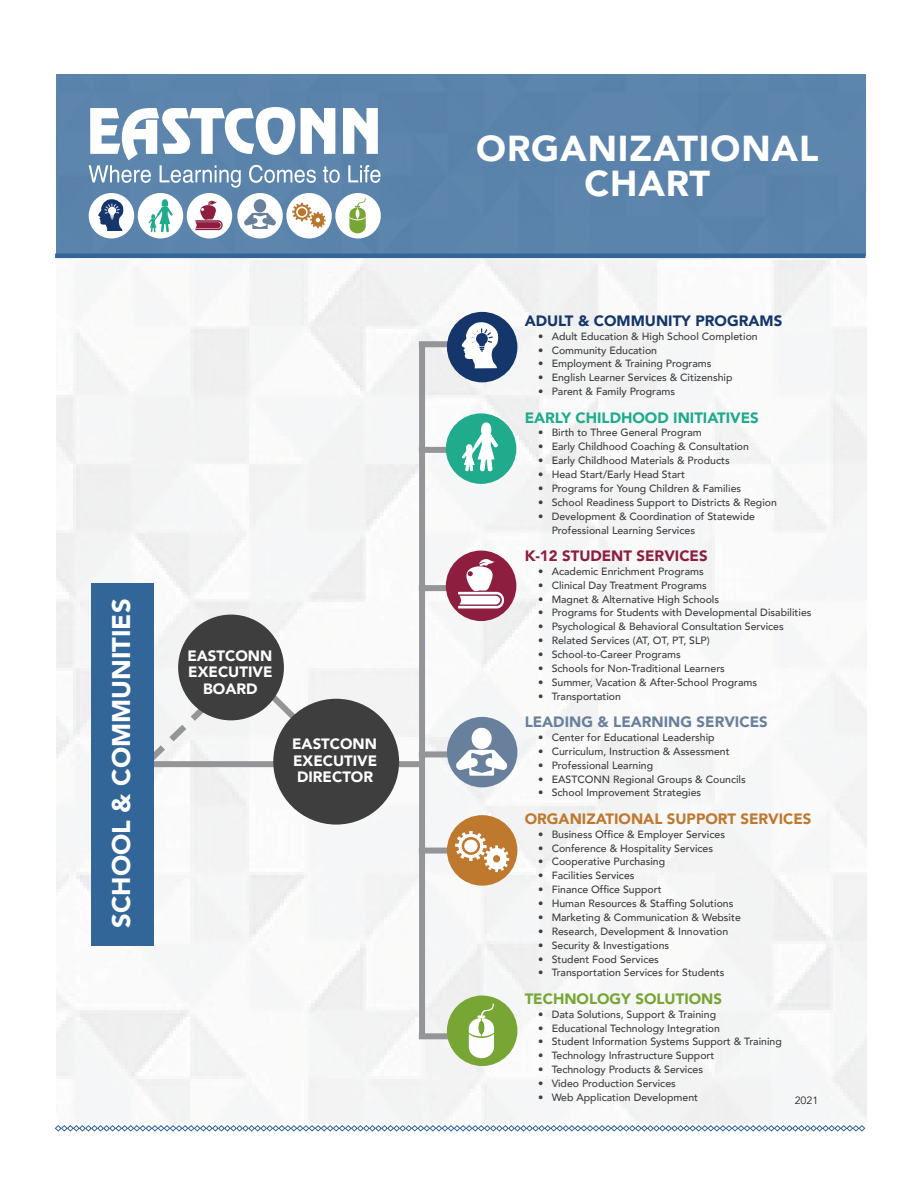
<style>
.page{position:relative;width:918px;height:1188px;background:#fff}
.page>*{position:absolute;margin:0;border:0;box-sizing:border-box;transform-origin:0 0}
.t1{font:900 36px/34.5px "Avenir";letter-spacing:.025em;color:#fff;text-align:center}
.t2{font:900 25.5px "Avenir";color:#fff}
.t3{font:900 15px/16.5px "Avenir";color:#fff;text-align:justify}
.t4{font:900 15px "Avenir";color:#bf792f}
.t5{font:900 15px "Avenir";color:#1fab8c}
.t6{font:900 15px "Avenir";color:#69809d}
.t7{font:900 15px "Avenir";color:#14366a}
.t8{font:900 15px "Avenir";color:#8d1e40}
.t9{font:900 15px "Avenir";color:#77a635}
.t10{font:500 10.5px/13.8px "Avenir";color:#3e3e3f}
.t11{font:10.5px "Avenir";color:#231f20}
</style>
<div class="page">
<div style="left:56px;top:258px;width:810px;height:866px;background:#f5f6f7"></div>
<div style="left:56px;top:74px;width:810px;height:180px;background:#5b84ac"></div>
<hr style="left:55px;top:254px;width:811px;height:4px;background:#326699">
<svg style="left:89px;top:107px;width:292px;height:81px"></svg>
<div style="left:138px;top:193px;width:45px;height:45px;background:#fff;border-radius:50%"></div>
<div style="left:187px;top:193px;width:45px;height:45px;background:#fff;border-radius:50%"></div>
<div style="left:89px;top:193px;width:45px;height:45px;background:#fff;border-radius:50%"></div>
<div style="left:335px;top:193px;width:46px;height:45px;background:#fff;border-radius:50%"></div>
<svg style="left:349px;top:198px;width:17px;height:35px"></svg>
<div style="left:286px;top:193px;width:46px;height:45px;background:#fff;border-radius:50%"></div>
<div style="left:237px;top:193px;width:46px;height:45px;background:#fff;border-radius:50%"></div>
<svg style="left:148px;top:199px;width:25px;height:41px"></svg>
<svg style="left:195px;top:200px;width:28px;height:30px"></svg>
<svg style="left:98px;top:199px;width:26px;height:32px"></svg>
<svg style="left:292px;top:203px;width:34px;height:26px"></svg>
<div style="left:254px;top:199px;width:12px;height:13px;background:#69809d;border-radius:50%"></div>
<svg style="left:244px;top:213px;width:32px;height:16px"></svg>
<div style="left:150px;top:761px;width:272px;height:6px;background:#939598"></div>
<svg style="left:154px;top:636px;width:219px;height:159px"></svg>
<div style="left:91px;top:583px;width:63px;height:363px;background:#326699"></div>
<div style="left:273px;top:699px;width:126px;height:126px;background:#3e3e3f;border-radius:50%"></div>
<div style="left:178px;top:615px;width:106px;height:105px;background:#3e3e3f;border-radius:50%"></div>
<div style="left:419px;top:343px;width:6px;height:696px;background:#939598"></div>
<div style="left:419px;top:341px;width:38px;height:6px;background:#939598"></div>
<div style="left:419px;top:447px;width:38px;height:6px;background:#939598"></div>
<div style="left:419px;top:585px;width:38px;height:6px;background:#939598"></div>
<div style="left:419px;top:751px;width:38px;height:6px;background:#939598"></div>
<div style="left:419px;top:848px;width:38px;height:6px;background:#939598"></div>
<div style="left:419px;top:1033px;width:38px;height:6px;background:#939598"></div>
<div style="left:446px;top:413px;width:70px;height:71px;background:#1fab8c;border-radius:50%"></div>
<svg style="left:461px;top:422px;width:38px;height:63px"></svg>
<div style="left:447px;top:312px;width:70px;height:70px;background:#14366a;border-radius:50%"></div>
<svg style="left:461px;top:322px;width:38px;height:46px"></svg>
<div style="left:447px;top:996px;width:70px;height:70px;background:#77a635;border-radius:50%"></div>
<svg style="left:469px;top:1003px;width:25px;height:55px"></svg>
<div style="left:478px;top:1021px;width:6px;height:14px;background:#77a635;border-radius:50%"></div>
<div style="left:447px;top:815px;width:70px;height:71px;background:#bf792f;border-radius:50%"></div>
<svg style="left:455px;top:831px;width:54px;height:41px"></svg>
<div style="left:493px;top:855px;width:7px;height:7px;background:#bf792f;border-radius:50%"></div>
<div style="left:446px;top:551px;width:70px;height:70px;background:#8d1e40;border-radius:50%"></div>
<svg style="left:458px;top:559px;width:46px;height:49px"></svg>
<div style="left:447px;top:717px;width:70px;height:70px;background:#69809d;border-radius:50%"></div>
<div style="left:472px;top:728px;width:20px;height:21px;background:#fff;border-radius:50%"></div>
<svg style="left:456px;top:750px;width:51px;height:26px"></svg>
<svg style="left:55px;top:1125px;width:810px;height:7px"></svg>
<p class="t2" style="left:99px;top:928px;width:330px;rotate:-90deg">SCHOOL &amp; COMMUNITIES</p>
<p class="t3" style="left:187px;top:647px;width:87px;text-align:center">EASTCONN<br>EXECUTIVE<br>BOARD</p>
<p class="t3" style="left:292px;top:735px;width:87px">EASTCONN EXECUTIVE DIRECTOR</p>
<p class="t1" style="left:476px;top:130px;width:344px">ORGANIZATIONAL<br>CHART</p>
<p class="t7" style="left:525px;top:308px;width:259px">ADULT &amp; COMMUNITY PROGRAMS</p>
<p class="t10" style="left:538px;top:329px;width:221px">• Adult Education &amp; High School Completion</p>
<p class="t10" style="left:538px;top:342px;width:120px">• Community Education</p>
<p class="t10" style="left:538px;top:356px;width:175px">• Employment &amp; Training Programs</p>
<p class="t10" style="left:538px;top:370px;width:196px">• English Learner Services &amp; Citizenship</p>
<p class="t10" style="left:538px;top:384px;width:139px">• Parent &amp; Family Programs</p>
<p class="t5" style="left:525px;top:404px;width:236px">EARLY CHILDHOOD INITIATIVES</p>
<p class="t10" style="left:538px;top:425px;width:165px">• Birth to Three General Program</p>
<p class="t10" style="left:538px;top:439px;width:212px">• Early Childhood Coaching &amp; Consultation</p>
<p class="t10" style="left:538px;top:453px;width:193px">• Early Childhood Materials &amp; Products</p>
<p class="t10" style="left:538px;top:467px;width:148px">• Head Start/Early Head Start</p>
<p class="t10" style="left:538px;top:481px;width:204px">• Programs for Young Children &amp; Families</p>
<p class="t10" style="left:538px;top:495px;width:240px">• School Readiness Support to Districts &amp; Region</p>
<p class="t10" style="left:552px;top:509px;width:205px;text-indent:-14px">• Development &amp; Coordination of Statewide<br>Professional Learning Services</p>
<p class="t8" style="left:525px;top:543px;width:185px">K-12 STUDENT SERVICES</p>
<p class="t10" style="left:538px;top:564px;width:167px">• Academic Enrichment Programs</p>
<p class="t10" style="left:538px;top:578px;width:170px">• Clinical Day Treatment Programs</p>
<p class="t10" style="left:538px;top:591px;width:182px">• Magnet &amp; Alternative High Schools</p>
<p class="t10" style="left:538px;top:605px;width:275px">• Programs for Students with Developmental Disabilities</p>
<p class="t10" style="left:538px;top:619px;width:247px">• Psychological &amp; Behavioral Consultation Services</p>
<p class="t10" style="left:538px;top:633px;width:173px">• Related Services (AT, OT, PT, SLP)</p>
<p class="t10" style="left:538px;top:647px;width:144px">• School-to-Career Programs</p>
<p class="t10" style="left:538px;top:661px;width:188px">• Schools for Non-Traditional Learners</p>
<p class="t10" style="left:538px;top:675px;width:221px">• Summer, Vacation &amp; After-School Programs</p>
<p class="t10" style="left:538px;top:689px;width:84px">• Transportation</p>
<p class="t6" style="left:525px;top:709px;width:245px">LEADING &amp; LEARNING SERVICES</p>
<p class="t10" style="left:538px;top:730px;width:178px">• Center for Educational Leadership</p>
<p class="t10" style="left:538px;top:744px;width:193px">• Curriculum, Instruction &amp; Assessment</p>
<p class="t10" style="left:538px;top:758px;width:117px">• Professional Learning</p>
<p class="t10" style="left:538px;top:771px;width:209px">• EASTCONN Regional Groups &amp; Councils</p>
<p class="t10" style="left:538px;top:785px;width:165px">• School Improvement Strategies</p>
<p class="t4" style="left:525px;top:806px;width:288px">ORGANIZATIONAL SUPPORT SERVICES</p>
<p class="t10" style="left:538px;top:827px;width:188px">• Business Office &amp; Employer Services</p>
<p class="t10" style="left:538px;top:840px;width:176px">• Conference &amp; Hospitality Services</p>
<p class="t10" style="left:538px;top:854px;width:128px">• Cooperative Purchasing</p>
<p class="t10" style="left:538px;top:868px;width:98px">• Facilities Services</p>
<p class="t10" style="left:538px;top:882px;width:125px">• Finance Office Support</p>
<p class="t10" style="left:538px;top:896px;width:197px">• Human Resources &amp; Staffing Solutions</p>
<p class="t10" style="left:538px;top:910px;width:204px">• Marketing &amp; Communication &amp; Website</p>
<p class="t10" style="left:538px;top:924px;width:192px">• Research, Development &amp; Innovation</p>
<p class="t10" style="left:538px;top:938px;width:132px">• Security &amp; Investigations</p>
<p class="t10" style="left:538px;top:951px;width:122px">• Student Food Services</p>
<p class="t10" style="left:538px;top:965px;width:188px">• Transportation Services for Students</p>
<p class="t9" style="left:525px;top:986px;width:199px">TECHNOLOGY SOLUTIONS</p>
<p class="t10" style="left:538px;top:1007px;width:179px">• Data Solutions, Support &amp; Training</p>
<p class="t10" style="left:538px;top:1020px;width:183px">• Educational Technology Integration</p>
<p class="t10" style="left:538px;top:1034px;width:245px">• Student Information Systems Support &amp; Training</p>
<p class="t10" style="left:538px;top:1048px;width:178px">• Technology Infrastructure Support</p>
<p class="t10" style="left:538px;top:1062px;width:166px">• Technology Products &amp; Services</p>
<p class="t10" style="left:538px;top:1076px;width:139px">• Video Production Services</p>
<p class="t10" style="left:538px;top:1090px;width:161px">• Web Application Development</p>
<p class="t11" style="left:795px;top:1094px;width:25px">2021</p>
</div>
